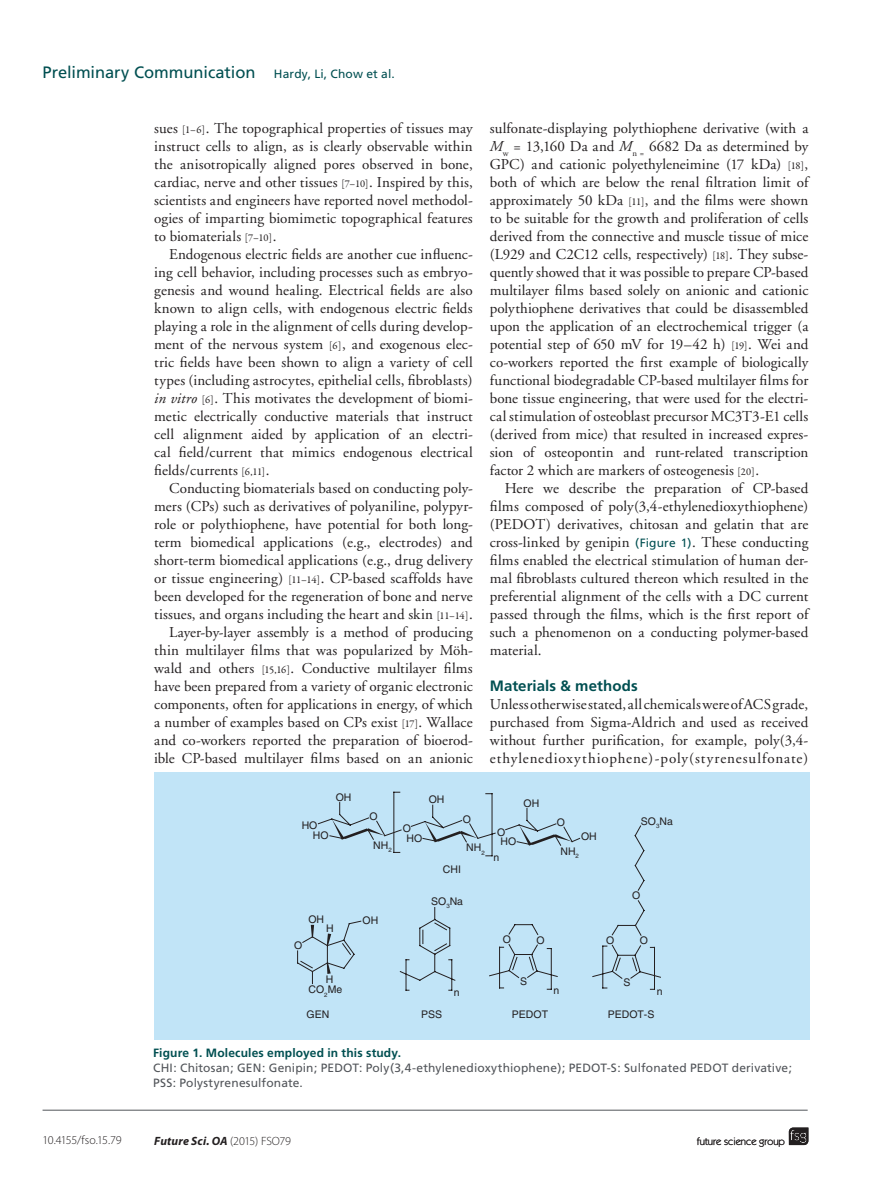
<style>
.page{position:relative;width:885px;height:1191px;background:#fff}
.page>*{position:absolute;margin:0;border:0;box-sizing:border-box;transform-origin:0 0}
.Running_authors{font:16.5px "Frutiger";letter-spacing:-.005em;color:#004f51}
.bodyindent{font:15px/18px "Adobe Garamond";letter-spacing:.005em;color:#231f20;text-align:justify}
.bodyfirst{font:15px/18px "Adobe Garamond";letter-spacing:.035em;color:#231f20;text-align:justify}
.crosshead1{font:700 15px "Frutiger";letter-spacing:.005em;color:#004f51}
.figurecaption{font:12px/15px "Frutiger";letter-spacing:.01em;color:#52555a}
.t1{font:italic 700 12px "Myriad Pro";letter-spacing:.01em;color:#231f20}
.t2{font:300 12px "Myriad Pro";letter-spacing:-.035em;color:#231f20}
.t3{font:10.5px/10.1px "Helvetica LT Std";color:#231f20}
.t4{font:10.5px "Itc Kabel";color:#231f20}
.s1{font-size:12px}
.s2{font-family:"Garamond Premr Pro";font-size:10.5px}
.s3{font-style:italic}
.s4{font-family:"Frutiger";font-size:12px;color:#004f51}
.s5{font-weight:700;color:#004f51}
.s6{font-weight:300;font-style:normal}
</style>
<div class="page">
<svg style="left:788px;top:1127px;width:20px;height:18px"></svg>
<hr style="left:43px;top:1109px;width:764px;height:1px;background:#52555a">
<div style="left:154px;top:772px;width:655px;height:268px;background:#c1e4f7"></div>
<svg style="left:297px;top:925px;width:14px;height:47px"></svg>
<svg style="left:311px;top:825px;width:350px;height:166px"></svg>
<svg style="left:317px;top:791px;width:263px;height:65px"></svg>
<p class="Running_authors" style="left:43px;top:63px;width:354px">Preliminary Communication <span class="s1">Hardy, Li, Chow et al.</span></p>
<p class="bodyfirst" style="left:154px;top:119px;width:320px">sues <span class="s2">[1–6]</span>. The topographical properties of tissues may instruct cells to align, as is clearly observable within the anisotropically aligned pores observed in bone, cardiac, nerve and other tissues <span class="s2">[7–10]</span>. Inspired by this, scientists and engineers have reported novel methodol&shy;ogies of imparting biomimetic topographical features to biomaterials <span class="s2">[7–10]</span>.</p>
<p class="bodyindent" style="left:154px;top:245px;width:320px;text-indent:15px">Endogenous electric fields are another cue influenc&shy;ing cell behavior, including processes such as embryo&shy;genesis and wound healing. Electrical fields are also known to align cells, with endogenous electric fields playing a role in the alignment of cells during develop&shy;ment of the nervous system <span class="s2">[6]</span>, and exogenous elec&shy;tric fields have been shown to align a variety of cell types (including astrocytes, epithelial cells, fibroblasts) <span class="s3">in vitro</span> <span class="s2">[6]</span>. This motivates the development of biomi&shy;metic electrically conductive materials that instruct cell alignment aided by application of an electri&shy;cal field/current that mimics endogenous electrical fields/currents <span class="s2">[6,11]</span>.</p>
<p class="bodyindent" style="left:154px;top:479px;width:320px;text-indent:15px">Conducting biomaterials based on conducting poly&shy;mers (CPs) such as derivatives of polyaniline, polypyr&shy;role or polythiophene, have potential for both long&shy;term biomedical applications (e.g., electrodes) and short-term biomedical applications (e.g., drug delivery or tissue engineering) <span class="s2">[11–14]</span>. CP-based scaffolds have been developed for the regeneration of bone and nerve tissues, and organs including the heart and skin <span class="s2">[11–14]</span>.</p>
<p class="bodyindent" style="left:154px;top:623px;width:320px;text-indent:15px">Layer-by-layer assembly is a method of producing thin multilayer films that was popularized by Möh&shy;wald and others <span class="s2">[15,16]</span>. Conductive multilayer films have been prepared from a variety of organic electronic components, often for applications in energy, of which a number of examples based on CPs exist <span class="s2">[17]</span>. Wallace and co-workers reported the preparation of bioerod&shy;ible CP-based multilayer films based on an anionic</p>
<p class="t3" style="left:336px;top:792px;width:17px">OH</p>
<p class="t3" style="left:428px;top:794px;width:17px">OH</p>
<p class="bodyindent" style="left:490px;top:119px;width:320px">sulfonate-displaying polythiophene derivative (with a <span class="s3">M</span><sub>w</sub> = 13,160 Da and <span class="s3">M</span><sub>n</sub> <sub>=</sub> 6682 Da as determined by GPC) and cationic polyethyleneimine (17 kDa) <span class="s2">[18]</span>, both of which are below the renal filtration limit of approximately 50 kDa <span class="s2">[11]</span>, and the films were shown to be suitable for the growth and proliferation of cells derived from the connective and muscle tissue of mice (L929 and C2C12 cells, respectively) <span class="s2">[18]</span>. They subse&shy;quently showed that it was possible to prepare CP-based multilayer films based solely on anionic and cationic polythiophene derivatives that could be disassembled upon the application of an electrochemical trigger (a potential step of 650 mV for 19–42 h) <span class="s2">[19]</span>. Wei and co-workers reported the first example of biologically functional biodegradable CP-based multilayer films for bone tissue engineering, that were used for the electri&shy;cal stimulation of osteoblast precursor MC3T3-E1 cells (derived from mice) that resulted in increased expres&shy;sion of osteopontin and runt-related transcription factor 2 which are markers of osteogenesis <span class="s2">[20]</span>.</p>
<p class="bodyindent" style="left:490px;top:479px;width:320px;text-indent:15px">Here we describe the preparation of CP-based films composed of poly(3,4-ethylenedioxythiophene) (PEDOT) derivatives, chitosan and gelatin that are cross-linked by genipin <span class="s4">(Figure 1)</span>. These conducting films enabled the electrical stimulation of human der&shy;mal fibroblasts cultured thereon which resulted in the preferential alignment of the cells with a DC current passed through the films, which is the first report of such a phenomenon on a conducting polymer-based material.</p>
<p class="crosshead1" style="left:490px;top:676px;width:149px">Materials &amp; methods</p>
<p class="bodyfirst" style="left:490px;top:695px;width:320px">Unless otherwise stated, all chemicals were of ACS grade, purchased from Sigma-Aldrich and used as received without further purification, for example, poly(3,4- ethylenedioxythiophene)-poly(styrenesulfonate)</p>
<p class="t3" style="left:523px;top:798px;width:17px">OH</p>
<p class="t3" style="left:313px;top:820px;width:17px;text-indent:-11px">HO<br>HO</p>
<p class="t3" style="left:308px;top:914px;width:17px">OH</p>
<p class="t3" style="left:326px;top:923px;width:9px">H</p>
<p class="t3" style="left:294px;top:940px;width:10px">O</p>
<p class="t3" style="left:308px;top:974px;width:35px;text-indent:17px">H<br>CO<sub>2</sub>Me</p>
<p class="t3" style="left:369px;top:811px;width:10px">O</p>
<p class="t3" style="left:373px;top:840px;width:20px">NH<sub>2</sub></p>
<p class="t3" style="left:362px;top:915px;width:17px">OH</p>
<p class="t3" style="left:406px;top:824px;width:17px;line-height:9.1px;text-indent:-4px">O<br>HO</p>
<p class="t3" style="left:462px;top:814px;width:10px">O</p>
<p class="t3" style="left:466px;top:842px;width:20px">NH<sub>2</sub></p>
<p class="t3" style="left:443px;top:863px;width:20px">CHI</p>
<p class="t3" style="left:431px;top:896px;width:33px">SO<sub>3</sub>Na</p>
<p class="t3" style="left:557px;top:817px;width:10px">O</p>
<p class="t3" style="left:560px;top:846px;width:20px">NH<sub>2</sub></p>
<p class="t3" style="left:500px;top:827px;width:17px;line-height:9px;text-indent:-3px">O<br>HO</p>
<p class="t3" style="left:581px;top:831px;width:17px">OH</p>
<p class="t3" style="left:493px;top:852px;width:7px">n</p>
<p class="t3" style="left:640px;top:816px;width:33px">SO<sub>3</sub>Na</p>
<p class="t3" style="left:632px;top:890px;width:10px">O</p>
<p class="t3" style="left:502px;top:934px;width:10px">O</p>
<p class="t3" style="left:536px;top:935px;width:10px">O</p>
<p class="t3" style="left:520px;top:976px;width:8px">S</p>
<p class="t3" style="left:606px;top:935px;width:10px">O</p>
<p class="t3" style="left:639px;top:935px;width:10px">O</p>
<p class="t3" style="left:623px;top:977px;width:8px">S</p>
<p class="t3" style="left:454px;top:987px;width:7px">n</p>
<p class="t3" style="left:553px;top:985px;width:7px">n</p>
<p class="t3" style="left:656px;top:986px;width:7px">n</p>
<p class="t3" style="left:306px;top:1009px;width:24px">GEN</p>
<p class="t3" style="left:421px;top:1009px;width:23px">PSS</p>
<p class="t3" style="left:512px;top:1009px;width:38px">PEDOT</p>
<p class="t3" style="left:607px;top:1009px;width:48px">PEDOT-S</p>
<p class="figurecaption" style="left:153px;top:1045px;width:640px"><span class="s5">Figure 1. Molecules employed in this study.<br></span>CHI: Chitosan; GEN: Genipin; PEDOT: Poly(3,4-ethylenedioxythiophene); PEDOT-S: Sulfonated PEDOT derivative;<br>PSS: Polystyrenesulfonate.</p>
<p class="t2" style="left:43px;top:1133px;width:80px">10.4155/fso.15.79</p>
<p class="t1" style="left:154px;top:1134px;width:138px">Future Sci. OA <span class="s6">(2015) FSO79</span></p>
<p class="t4" style="left:696px;top:1135px;width:90px">future science group</p>
</div>
